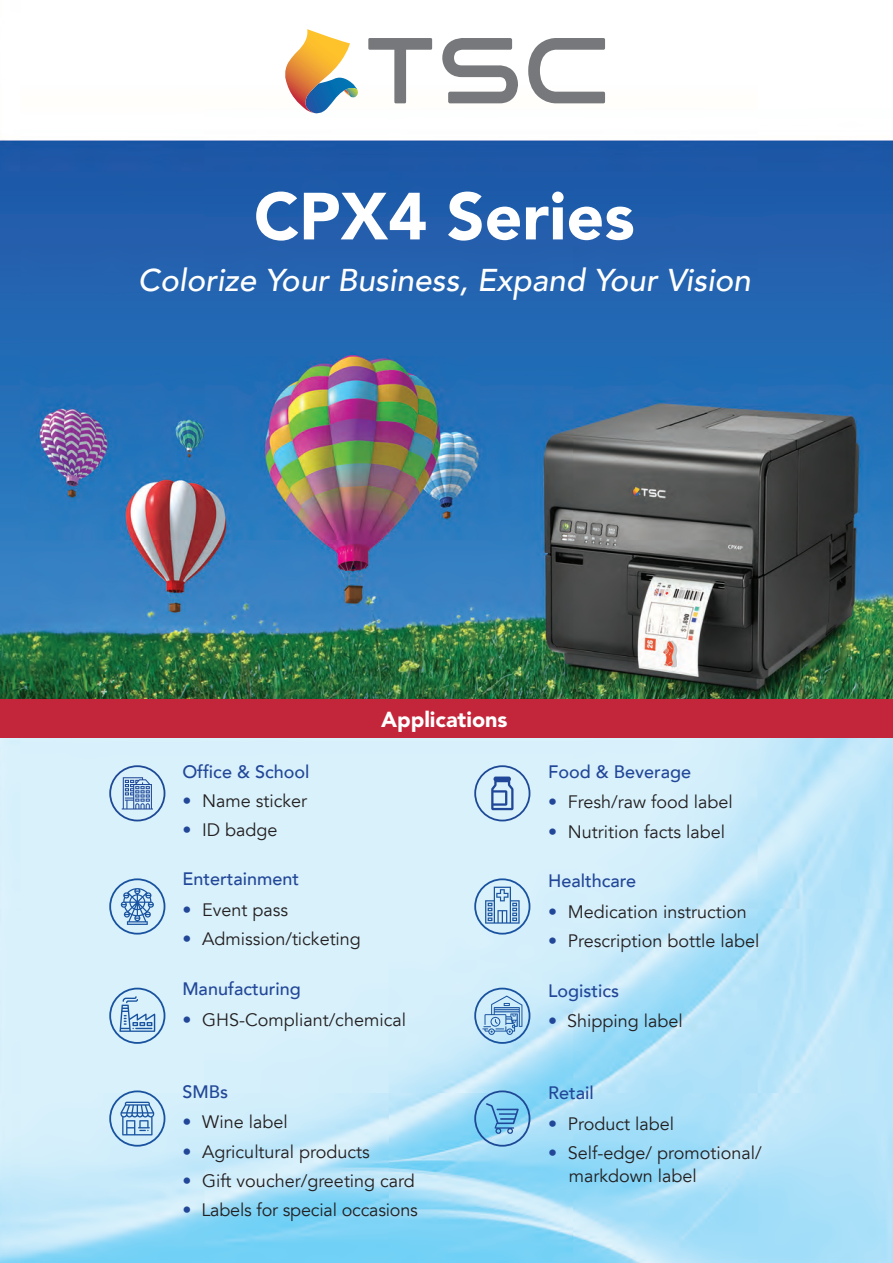
<style>
.page{position:relative;width:893px;height:1263px;background:#fff}
.page>*{position:absolute;margin:0;border:0;box-sizing:border-box;transform-origin:0 0}
.t1{font:900 65.85px "Avenir LT Std";color:#fff}
.t2{font:italic 500 31.5px "Avenir";color:#fff}
.t3{font:900 21.6px "Avenir LT Std";color:#fff}
.t4{font:18px/22.5px "Avenir LT";color:#231f20}
.t5{font:500 18px "Avenir LT";color:#224798}
.s1{font-family:"Avenir LT Std";font-weight:900;color:#224798}
.s2{color:#224798}
</style>
<div class="page">
<img style="left:0;top:39px;width:893px;height:1224px">
<div style="left:0;top:699px;width:893px;height:39px;background:#c3253a"></div>
<svg style="left:368px;top:38px;width:64px;height:65px"></svg>
<svg style="left:442px;top:38px;width:76px;height:65px"></svg>
<svg style="left:528px;top:38px;width:77px;height:65px"></svg>
<svg style="left:284px;top:29px;width:75px;height:85px"></svg>
<svg style="left:122px;top:777px;width:31px;height:32px"></svg>
<div style="left:109px;top:765px;width:56px;height:56px;border:2px solid #1e4996;border-radius:50%"></div>
<svg style="left:120px;top:888px;width:34px;height:37px"></svg>
<div style="left:109px;top:878px;width:56px;height:56px;border:2px solid #19539f;border-radius:50%"></div>
<svg style="left:120px;top:1102px;width:34px;height:33px"></svg>
<div style="left:109px;top:1090px;width:56px;height:56px;border:2px solid #19539f;border-radius:50%"></div>
<svg style="left:119px;top:996px;width:36px;height:36px"></svg>
<div style="left:109px;top:988px;width:56px;height:56px;border:2px solid #19539f;border-radius:50%"></div>
<svg style="left:486px;top:1103px;width:33px;height:31px"></svg>
<div style="left:474px;top:1090px;width:56px;height:56px;border:2px solid #1e4996;border-radius:50%"></div>
<svg style="left:491px;top:776px;width:22px;height:34px"></svg>
<div style="left:474px;top:765px;width:56px;height:56px;border:2px solid #1e4996;border-radius:50%"></div>
<svg style="left:485px;top:887px;width:35px;height:37px"></svg>
<div style="left:474px;top:878px;width:56px;height:56px;border:2px solid #19539f;border-radius:50%"></div>
<svg style="left:482px;top:995px;width:40px;height:40px;background:#9bc2e1"></svg>
<div style="left:474px;top:988px;width:56px;height:56px;border:2px solid #19539f;border-radius:50%"></div>
<h1 class="t1" style="left:254px;top:177px;width:382px">CPX4 Series</h1>
<h2 class="t2" style="left:138px;top:261px;width:614px">Colorize Your Business, Expand Your Vision</h2>
<p class="t3" style="left:381px;top:706px;width:128px">Applications</p>
<p class="t5" style="left:182px;top:761px;width:129px">Office &amp; School</p>
<p class="t4" style="left:182px;top:790px;width:126px"><span class="s1">•</span> Name sticker</p>
<p class="t4" style="left:182px;top:819px;width:97px"><span class="s1">•</span> ID badge</p>
<p class="t5" style="left:182px;top:869px;width:118px">Entertainment</p>
<p class="t4" style="left:182px;top:899px;width:107px"><span class="s1">•</span> Event pass</p>
<p class="t4" style="left:182px;top:928px;width:180px"><span class="s1">•</span> Admission/ticketing</p>
<p class="t5" style="left:182px;top:978px;width:120px">Manufacturing</p>
<p class="t4" style="left:182px;top:1009px;width:225px"><span class="s1">•</span> GHS-Compliant/chemical</p>
<p class="t5" style="left:182px;top:1081px;width:47px">SMBs</p>
<p class="t4" style="left:182px;top:1111px;width:107px"><span class="s1">•</span> Wine label</p>
<p class="t4" style="left:182px;top:1141px;width:189px"><span class="s1">•</span> Agricultural products</p>
<p class="t4" style="left:182px;top:1170px;width:234px"><span class="s1">•</span> Gift voucher/greeting card</p>
<p class="t4" style="left:182px;top:1199px;width:237px"><span class="s1">•</span> Labels for special occasions</p>
<p class="t5" style="left:548px;top:761px;width:145px">Food &amp; Beverage</p>
<p class="t4" style="left:548px;top:791px;width:186px"><span class="s1">•</span> Fresh/raw food label</p>
<p class="t4" style="left:548px;top:821px;width:178px"><span class="s1">•</span> Nutrition facts label</p>
<p class="t5" style="left:548px;top:870px;width:90px">Healthcare</p>
<p class="t4" style="left:548px;top:901px;width:200px"><span class="s1">•</span> Medication instruction</p>
<p class="t4" style="left:548px;top:930px;width:213px"><span class="s1">•</span> Prescription bottle label</p>
<p class="t5" style="left:548px;top:980px;width:72px">Logistics</p>
<p class="t4" style="left:548px;top:1010px;width:136px"><span class="s2">•</span> Shipping label</p>
<p class="t5" style="left:548px;top:1082px;width:47px">Retail</p>
<p class="t4" style="left:548px;top:1113px;width:127px"><span class="s1">•</span> Product label</p>
<p class="t4" style="left:569px;top:1142px;width:195px;text-indent:-21px"><span class="s1">•</span> Self-edge/ promotional/ markdown label</p>
</div>
